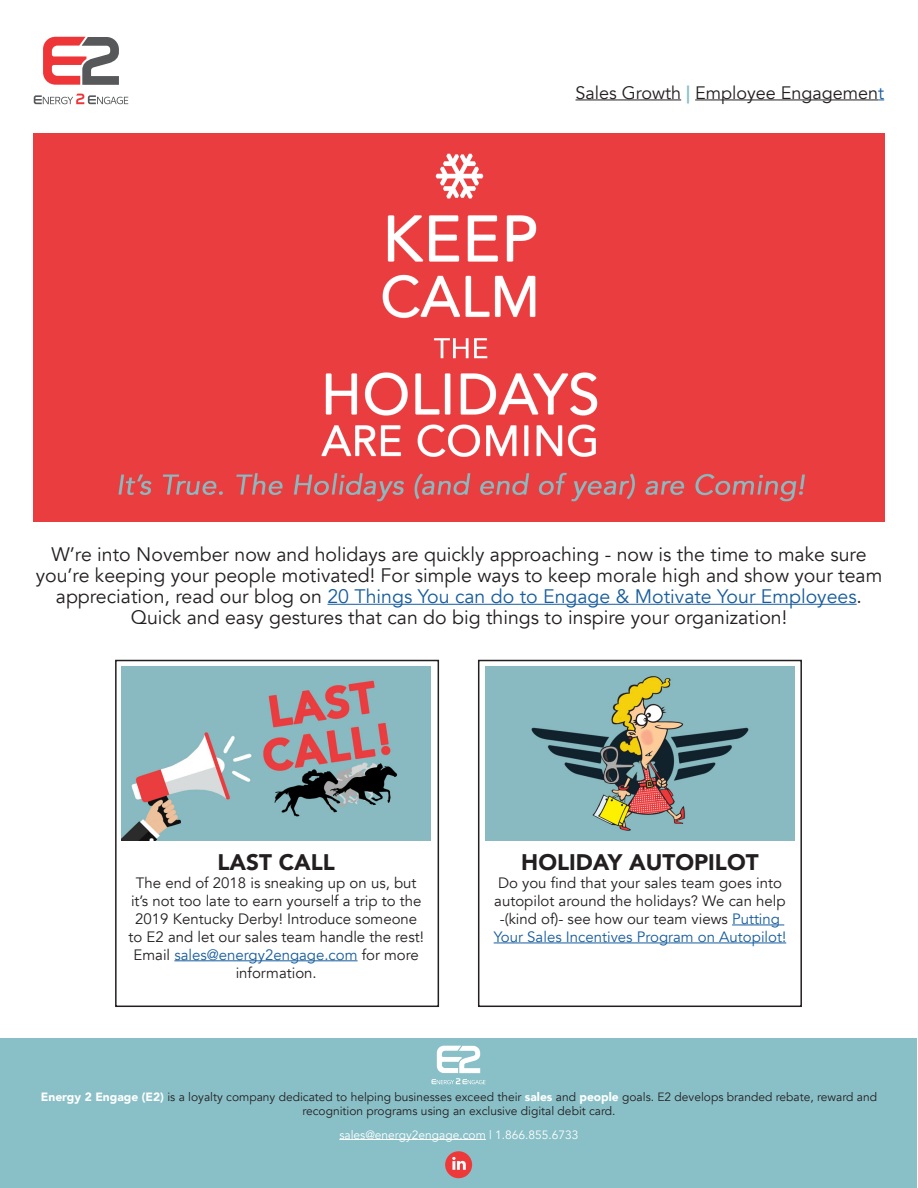
<style>
.page{position:relative;width:918px;height:1188px;background:#fff}
.page>*{position:absolute;margin:0;border:0;box-sizing:border-box;transform-origin:0 0}
.t1{font:900 22.5px "Avenir";color:#231f20}
.t2{font:19.5px/21px "Avenir";color:#231f20;text-align:center}
.t3{font:18px "Avenir";color:#231f20}
.t4{font:15px/18px "Avenir";color:#231f20;text-align:center}
.t5{font:12px/14.4px "Avenir";color:#231f20;text-align:center}
.t6{font:12px "Avenir";color:#fff}
.s1{font-weight:800;color:#89c0c7}
.s2{color:#175d9e}
.s3{font-weight:900;color:#fff}
</style>
<div class="page">
<svg style="left:43px;top:37px;width:76px;height:48px"></svg>
<svg style="left:34px;top:94px;width:94px;height:10px"></svg>
<hr style="left:576px;top:99px;width:105px;height:1px;background:#231f20">
<hr style="left:695px;top:99px;width:183px;height:1px;background:#231f20">
<hr style="left:327px;top:604px;width:530px;height:1px;background:#175d9e">
<div style="left:1px;top:1038px;width:916px;height:149px;background:#89c0c7"></div>
<div style="left:115px;top:660px;width:324px;height:347px;border:2px solid #231f20"></div>
<div style="left:478px;top:660px;width:324px;height:347px;border:2px solid #231f20"></div>
<hr style="left:174px;top:960px;width:184px;height:1px;background:#175d9e">
<hr style="left:732px;top:925px;width:52px;height:1px;background:#175d9e">
<hr style="left:494px;top:943px;width:292px;height:1px;background:#175d9e">
<svg style="left:432px;top:1046px;width:54px;height:38px"></svg>
<hr style="left:339px;top:1139px;width:147px;height:1px;background:#fff">
<div style="left:445px;top:1151px;width:27px;height:27px;background:#ee393b;border-radius:50%"></div>
<svg style="left:452px;top:1157px;width:14px;height:13px"></svg>
<div style="left:34px;top:134px;width:850px;height:388px;background:#ea3d40"></div>
<img style="left:122px;top:667px;width:309px;height:173px">
<img style="left:486px;top:667px;width:308px;height:173px">
<p class="t3" style="left:576px;top:82px;width:310px">Sales Growth <span class="s1">|</span> Employee Engagemen<span class="s2">t</span></p>
<p class="t2" style="left:36px;top:544px;width:848px">W’re into November now and holidays are quickly approaching - now is the time to make sure you’re keeping your people motivated! For simple ways to keep morale high and show your team appreciation, read our blog on <span class="s2">20 Things You can do to Engage &amp; Motivate Your Employees</span>.<br>Quick and easy gestures that can do big things to inspire your organization!</p>
<p class="t1" style="left:217px;top:843px;width:119px">LAST CALL</p>
<p class="t4" style="left:129px;top:874px;width:297px">The end of 2018 is sneaking up on us, but it’s not too late to earn yourself a trip to the 2019 Kentucky Derby! Introduce someone to E2 and let our sales team handle the rest!<br>Email <span class="s2">sales@energy2engage.com</span> for more information.</p>
<p class="t1" style="left:521px;top:843px;width:239px">HOLIDAY AUTOPILOT</p>
<p class="t4" style="left:494px;top:874px;width:294px">Do you find that your sales team goes into autopilot around the holidays? We can help -(kind of)- see how our team views <span class="s2">Putting Your Sales Incentives Program on Autopilot!</span></p>
<p class="t5" style="left:41px;top:1090px;width:838px"><span class="s3">Energy 2 Engage (E2)</span> is a loyalty company dedicated to helping businesses exceed their <span class="s3">sales</span> and <span class="s3">people</span> goals. E2 develops branded rebate, reward and recognition programs using an exclusive digital debit card.</p>
<p class="t6" style="left:339px;top:1127px;width:241px">sales@energy2engage.com | 1.866.855.6733</p>
</div>
